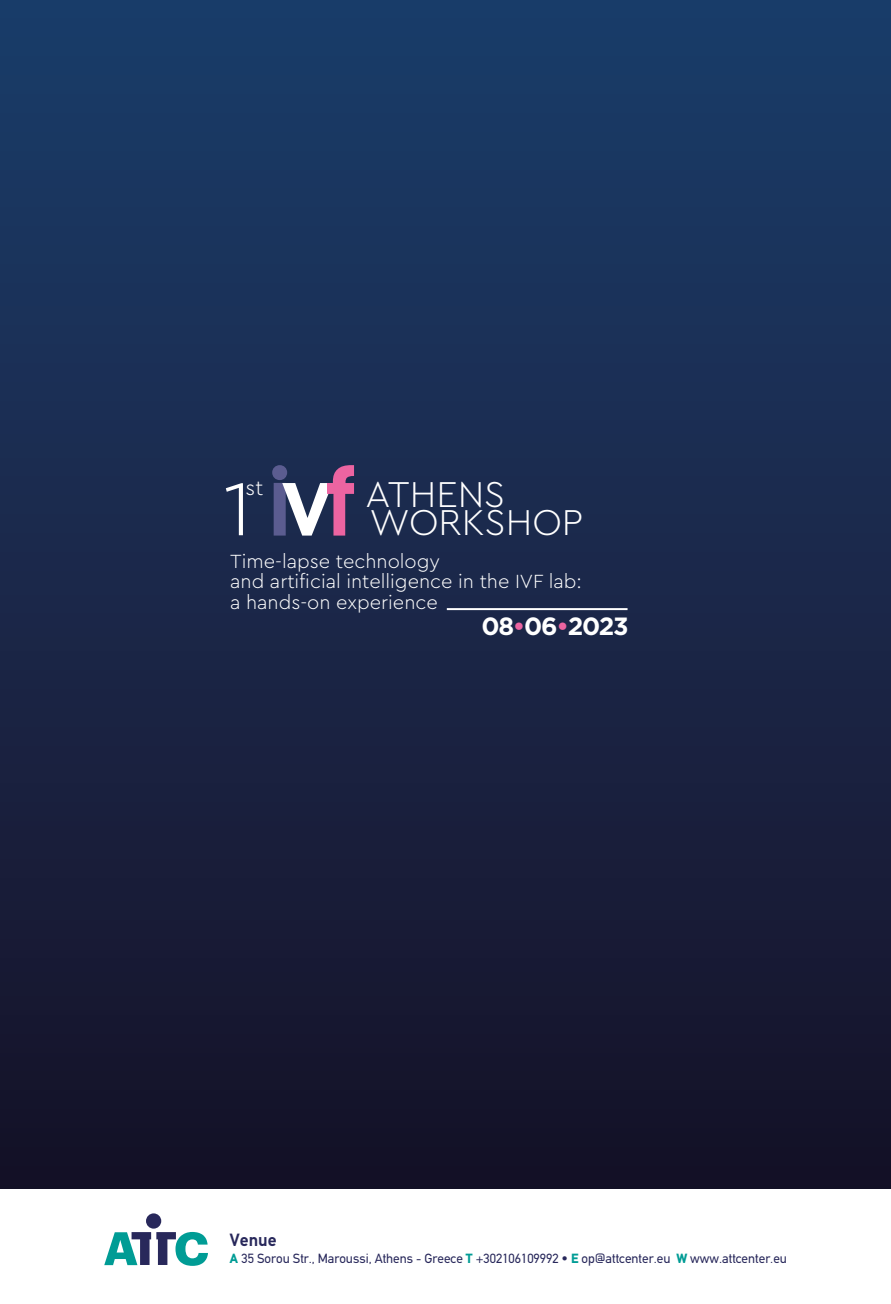
<style>
.page{position:relative;width:891px;height:1304px;background:#fff}
.page>*{position:absolute;margin:0;border:0;box-sizing:border-box;transform-origin:0 0}
.t1{font:300 78.8px "Cera Pro";color:#fff}
.t2{font:300 37.6px "Cera GR";color:#fff}
.t3{font:700 25px "Gotham Greek";letter-spacing:-.05em;color:#fff}
.t4{font:300 21.4px "Cera GR";color:#fff}
.t5{font:300 20px/20.4px "Cera GR";color:#fff}
.t6{font:700 17.8px "PF Din Text";color:#28285b}
.t7{font:13.4px "PF Din Text";color:#28285b}
.s1{color:#ec64a1}
.s2{font-weight:900;color:#009c95}
</style>
<div class="page">
<div style="left:0;top:0;width:890px;height:1189px;background:linear-gradient(to bottom,#1b3d6b,#171127)"></div>
<svg style="left:104px;top:1232px;width:104px;height:34px"></svg>
<div style="left:146px;top:1213px;width:15px;height:16px;background:#28285b;border-radius:50%"></div>
<hr style="left:446px;top:608px;width:181px;height:2px;background:#fff">
<svg style="left:272px;top:465px;width:82px;height:71px"></svg>
<h2 class="t2" style="left:365px;top:473px;width:141px">ATHENS</h2>
<h3 class="t4" style="left:245px;top:476px;width:19px">st</h3>
<h1 class="t1" style="left:223px;top:456px;width:31px">1</h1>
<h3 class="t5" style="left:230px;top:551px;width:353px">Time-lapse technology<br>and artificial intelligence in the IVF lab: a hands-on experience</h3>
<h3 class="t3" style="left:481px;top:611px;width:149px">08<span class="s1">•</span>06<span class="s1">•</span>2023</h3>
<h2 class="t2" style="left:369px;top:501px;width:215px">WORKSHOP</h2>
<h3 class="t6" style="left:230px;top:1230px;width:48px">Venue</h3>
<p class="t7" style="left:230px;top:1250px;width:558px"><span class="s2">Α</span> 35 Sorou Str., Maroussi, Athens - Greece <span class="s2">Τ</span> +302106109992 • <span class="s2">Ε</span> op@attcenter.eu <span class="s2">W</span> www.attcenter.eu</p>
</div>
